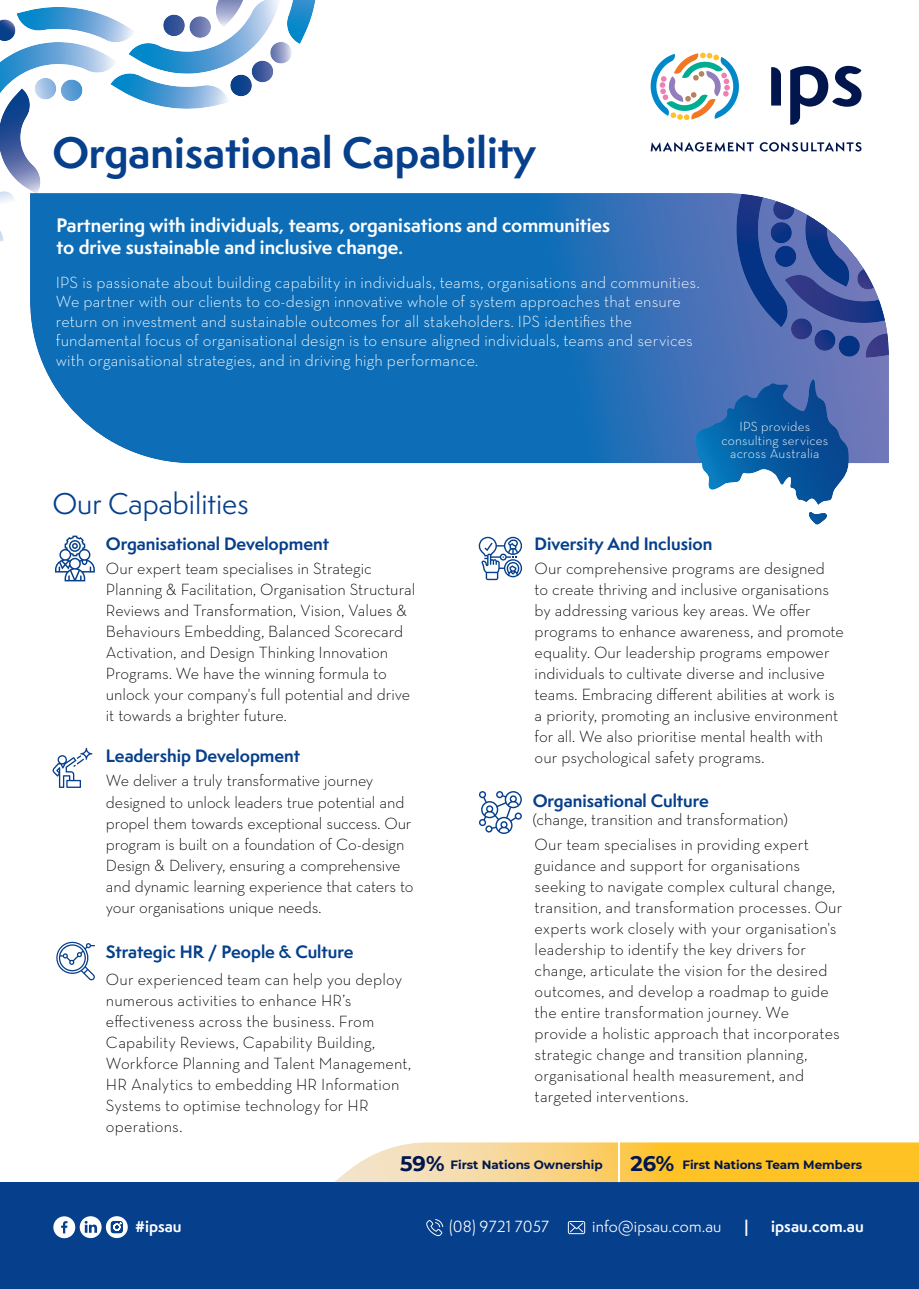
<style>
.page{position:relative;width:919px;height:1289px;background:#fff}
.page>*{position:absolute;margin:0;border:0;box-sizing:border-box;transform-origin:0 0}
.t1{font:700 40.5px "Semplicita Pro";color:#063f8b}
.t2{font:27.6px "Semplicita Pro";color:#063f8b}
.t3{font:700 18px/22.5px "Semplicita Pro";color:#fff}
.t4{font:300 16.5px/21px "Neutraface Text";color:#000}
.t5{font:300 16.5px/19.5px "Neutraface Text";letter-spacing:.005em;color:#fff}
.t6{font:700 16.5px "Semplicita Pro";color:#063f8b}
.t7{font:15px "Semplicita Pro";letter-spacing:.01em;color:#fff}
.t8{font:700 15px "Semplicita Pro";color:#fff}
.t9{font:300 13.5px/13.5px "Neutraface Text";letter-spacing:.015em;color:#fff;text-align:center}
.t10{font:700 12px "Montserrat";color:#00164d}
.s1{font-size:21px}
</style>
<div class="page">
<div style="left:0;top:1182px;width:918px;height:106px;background:#063f8b"></div>
<img style="left:30px;top:193px;width:858px;height:270px">
<img style="left:751px;top:289px;width:29px;height:38px">
<img style="left:865px;top:333px;width:23px;height:25px">
<img style="left:795px;top:293px;width:69px;height:30px">
<img style="left:791px;top:318px;width:68px;height:39px">
<img style="left:771px;top:237px;width:25px;height:30px">
<img style="left:857px;top:269px;width:16px;height:20px">
<img style="left:808px;top:248px;width:38px;height:39px">
<svg style="left:55px;top:535px;width:40px;height:46px"></svg>
<svg style="left:478px;top:537px;width:44px;height:43px"></svg>
<svg style="left:56px;top:941px;width:39px;height:39px"></svg>
<svg style="left:52px;top:747px;width:40px;height:41px"></svg>
<svg style="left:771px;top:67px;width:10px;height:38px"></svg>
<svg style="left:790px;top:66px;width:71px;height:59px"></svg>
<svg style="left:650px;top:52px;width:88px;height:68px"></svg>
<svg style="left:650px;top:142px;width:103px;height:10px"></svg>
<svg style="left:759px;top:142px;width:102px;height:10px"></svg>
<svg style="left:479px;top:791px;width:43px;height:43px"></svg>
<img style="left:110px;top:73px;width:118px;height:36px">
<img style="left:128px;top:43px;width:54px;height:31px">
<img style="left:230px;top:42px;width:62px;height:54px">
<img style="left:163px;top:15px;width:48px;height:23px">
<img style="left:17px;top:7px;width:117px;height:35px">
<img style="left:0;top:42px;width:101px;height:51px">
<img style="left:0;top:19px;width:15px;height:22px">
<img style="left:35px;top:78px;width:47px;height:23px">
<img style="left:1px;top:153px;width:36px;height:41px">
<svg style="left:0;top:231px;width:4px;height:10px"></svg>
<img style="left:0;top:191px;width:15px;height:12px">
<img style="left:216px;top:0;width:27px;height:27px">
<img style="left:287px;top:0;width:28px;height:44px">
<img style="left:334px;top:1142px;width:584px;height:40px">
<hr style="left:618px;top:1142px;width:1px;height:40px;background:#fff">
<img style="left:695px;top:379px;width:153px;height:139px">
<img style="left:808px;top:512px;width:18px;height:12px">
<svg style="left:568px;top:1221px;width:17px;height:13px"></svg>
<svg style="left:426px;top:1219px;width:17px;height:16px"></svg>
<svg style="left:53px;top:1216px;width:75px;height:22px"></svg>
<h1 class="t1" style="left:52px;top:134px;width:485px">Organisational Capability</h1>
<p class="t3" style="left:56px;top:215px;width:555px">Partnering with individuals, teams, organisations and communities to drive sustainable and inclusive change.</p>
<p class="t5" style="left:56px;top:274px;width:645px">IPS is passionate about building capability in individuals, teams, organisations and communities.<br>We partner with our clients to co-design innovative whole of system approaches that ensure return on investment and sustainable outcomes for all stakeholders. IPS identifies the fundamental focus of organisational design is to ensure aligned individuals, teams and services with organisational strategies, and in driving high performance.</p>
<h2 class="t2" style="left:52px;top:491px;width:198px">Our Capabilities</h2>
<p class="t6" style="left:106px;top:536px;width:224px">Organisational Development</p>
<p class="t9" style="left:721px;top:421px;width:108px">IPS provides consulting services across Australia</p>
<p class="t6" style="left:534px;top:536px;width:179px">Diversity And Inclusion</p>
<p class="t4" style="left:106px;top:559px;width:311px">Our expert team specialises in Strategic Planning &amp; Facilitation, Organisation Structural Reviews and Transformation, Vision, Values &amp; Behaviours Embedding, Balanced Scorecard Activation, and Design Thinking Innovation Programs. We have the winning formula to unlock your company's full potential and drive it towards a brighter future.</p>
<p class="t4" style="left:534px;top:559px;width:311px">Our comprehensive programs are designed<br>to create thriving and inclusive organisations by addressing various key areas. We offer programs to enhance awareness, and promote equality. Our leadership programs empower individuals to cultivate diverse and inclusive teams. Embracing different abilities at work is a priority, promoting an inclusive environment for all. We also prioritise mental health with our psychological safety programs.</p>
<p class="t6" style="left:106px;top:748px;width:196px">Leadership Development</p>
<p class="t4" style="left:106px;top:771px;width:309px">We deliver a truly transformative journey designed to unlock leaders true potential and propel them towards exceptional success. Our program is built on a foundation of Co-design Design &amp; Delivery, ensuring a comprehensive and dynamic learning experience that caters to your organisations unique needs.</p>
<p class="t6" style="left:106px;top:943px;width:249px">Strategic HR / People &amp; Culture</p>
<p class="t4" style="left:106px;top:970px;width:306px">Our experienced team can help you deploy numerous activities to enhance HR’s effectiveness across the business. From Capability Reviews, Capability Building, Workforce Planning and Talent Management, HR Analytics to embedding HR Information Systems to optimise technology for HR operations.</p>
<p class="t6" style="left:532px;top:793px;width:178px">Organisational Culture</p>
<p class="t4" style="left:532px;top:810px;width:256px">(change, transition and transformation)</p>
<p class="t4" style="left:534px;top:834px;width:309px">Our team specialises in providing expert guidance and support for organisations seeking to navigate complex cultural change, transition, and transformation processes. Our experts work closely with your organisation's leadership to identify the key drivers for change, articulate the vision for the desired outcomes, and develop a roadmap to guide the entire transformation journey. We provide a holistic approach that incorporates strategic change and transition planning, organisational health measurement, and targeted interventions.</p>
<p class="t8" style="left:135px;top:1219px;width:48px">#ipsau</p>
<p class="t10" style="left:400px;top:1159px;width:204px"><span class="s1">59%</span> First Nations Ownership</p>
<p class="t10" style="left:630px;top:1159px;width:233px"><span class="s1">26%</span> First Nations Team Members</p>
<p class="t7" style="left:449px;top:1219px;width:101px">(08) 9721 7057</p>
<p class="t7" style="left:592px;top:1219px;width:131px">info@ipsau.com.au</p>
<p class="t8" style="left:744px;top:1219px;width:6px">|</p>
<p class="t8" style="left:771px;top:1219px;width:94px">ipsau.com.au</p>
</div>
